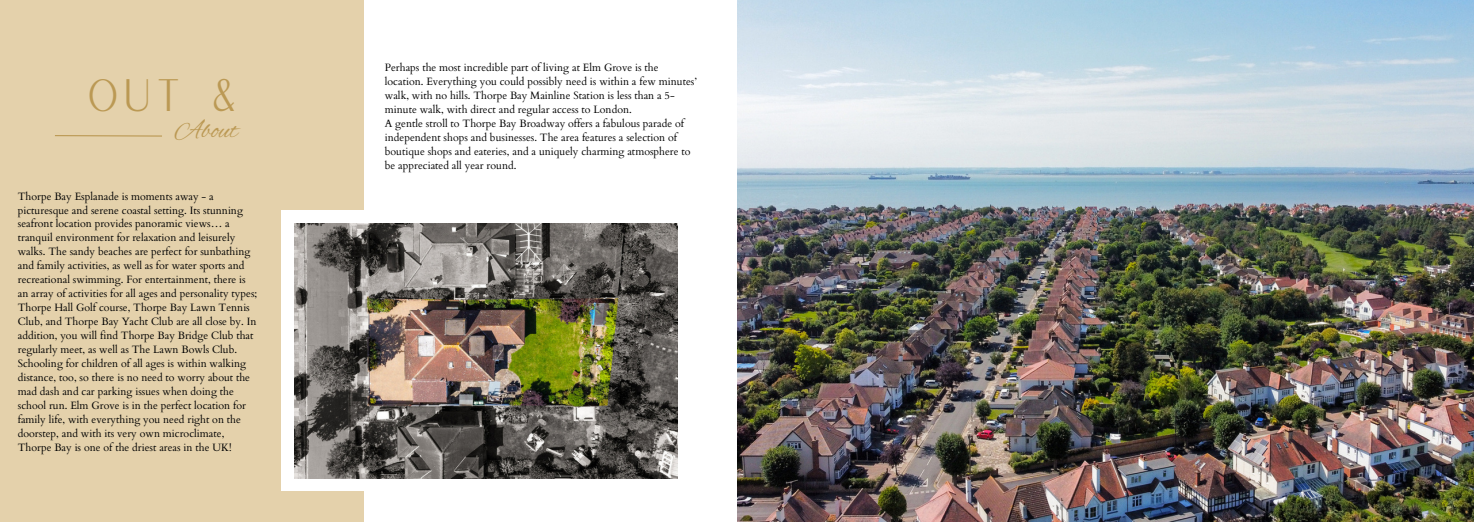
<style>
.page{position:relative;width:1474px;height:522px;background:#fff}
.page>*{position:absolute;margin:0;border:0;box-sizing:border-box;transform-origin:0 0}
.t1{font:44.27px "Versailles";color:#bb9954}
.t2{font:26.6px "Alex Brush";color:#bb9954}
.t3{font:10.59px/14px "Cardo";color:#000}
</style>
<div class="page">
<div style="left:0;top:0;width:363px;height:521px;background:#e4d1ab"></div>
<div style="left:281px;top:210px;width:419px;height:280px;background:#fff"></div>
<img style="left:295px;top:223px;width:383px;height:254px">
<svg style="left:55px;top:135px;width:107px;height:1px"></svg>
<img style="left:737px;top:0;width:736px;height:521px">
<p class="t1" style="left:86px;top:67px;width:153px">OUT &amp;</p>
<p class="t2" style="left:175px;top:115px;width:65px">About</p>
<p class="t3" style="left:18px;top:189px;width:234px">Thorpe Bay Esplanade is moments away - a picturesque and serene coastal setting. Its stunning seafront location provides panoramic views… a tranquil environment for relaxation and leisurely walks. The sandy beaches are perfect for sunbathing and family activities, as well as for water sports and recreational swimming. For entertainment, there is</p>
<p class="t3" style="left:18px;top:287px;width:241px">an array of activities for all ages and personality types; Thorpe Hall Golf course, Thorpe Bay Lawn Tennis Club, and Thorpe Bay Yacht Club are all close by. In addition, you will find Thorpe Bay Bridge Club that regularly meet, as well as The Lawn Bowls Club.<br>Schooling for children of all ages is within walking distance, too, so there is no need to worry about the mad dash and car parking issues when doing the school run. Elm Grove is in the perfect location for family life, with everything you need right on the doorstep, and with its very own microclimate,</p>
<p class="t3" style="left:18px;top:440px;width:215px">Thorpe Bay is one of the driest areas in the UK!</p>
<p class="t3" style="left:385px;top:61px;width:275px">Perhaps the most incredible part of living at Elm Grove is the</p>
<p class="t3" style="left:385px;top:75px;width:313px">location. Everything you could possibly need is within a few minutes’ walk, with no hills. Thorpe Bay Mainline Station is less than a 5- minute walk, with direct and regular access to London.</p>
<p class="t3" style="left:385px;top:117px;width:307px">A gentle stroll to Thorpe Bay Broadway offers a fabulous parade of independent shops and businesses. The area features a selection of boutique shops and eateries, and a uniquely charming atmosphere to be appreciated all year round.</p>
</div>
